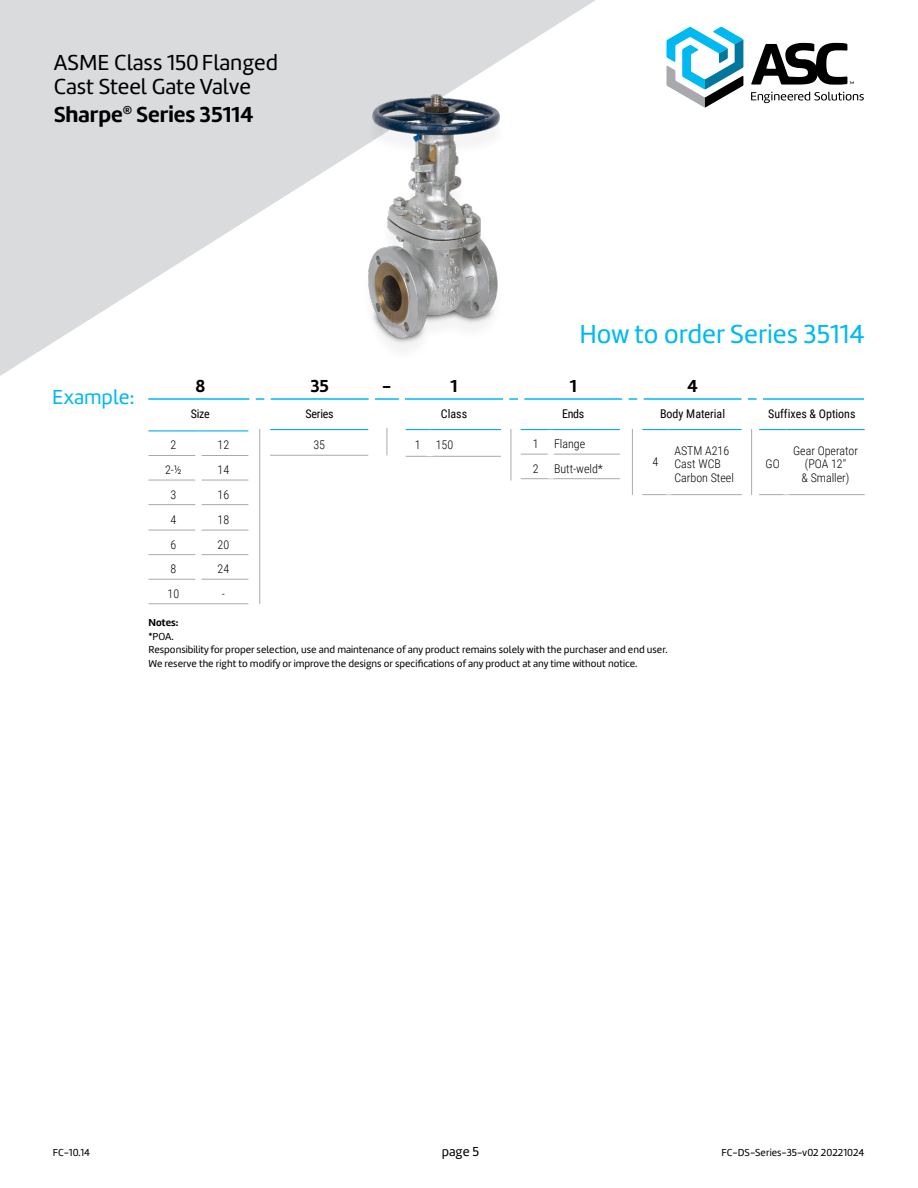
<style>
.page{position:relative;width:918px;height:1188px;background:#fff}
.page>*{position:absolute;margin:0;border:0;box-sizing:border-box;transform-origin:0 0}
.Figure_Descriptive{font:27px "Marine";color:#00b9f1}
.t1{font:22.5px/24px "Marine";color:#000}
.Figure_Descriptive-2{font:700 22.5px "Marine";color:#000}
.Figure_Descriptive-3{font:21px "Marine";color:#00b9f1}
.MS_Descriptive_-_Ins{font:700 18px "Marine";color:#000}
.Submittal_Code_Date{font:13.5px "Marine";color:#000}
.t2{font:300 12px/13.5px "Roboto Condensed";color:#000}
.t3{font:12px "Roboto Condensed";color:#000}
.Notes_Copy{font:10.5px/13.5px "Marine";color:#000}
.Submittal_Code_Date-2{font:10.5px "Marine";color:#000}
.s1{font-weight:700}
</style>
<div class="page">
<svg style="left:751px;top:43px;width:113px;height:60px"></svg>
<svg style="left:667px;top:27px;width:76px;height:80px"></svg>
<svg style="left:0;top:0;width:596px;height:376px;fill:#dadbdc"></svg>
<svg style="left:406px;top:456px;width:24px;height:1px"></svg>
<hr style="left:430px;top:456px;width:71px;height:1px;background:#a7a9ac">
<svg style="left:406px;top:429px;width:24px;height:1px"></svg>
<hr style="left:430px;top:429px;width:71px;height:1px;background:#00aeef">
<svg style="left:521px;top:430px;width:99px;height:25px"></svg>
<hr style="left:521px;top:478px;width:30px;height:1px;background:#a7a9ac">
<hr style="left:521px;top:429px;width:30px;height:1px;background:#00aeef">
<hr style="left:551px;top:429px;width:69px;height:1px;background:#00aeef">
<hr style="left:554px;top:454px;width:66px;height:1px;background:#a7a9ac">
<hr style="left:551px;top:478px;width:69px;height:1px;background:#a7a9ac">
<div style="left:548px;top:430px;width:6px;height:24px;background:#fff"></div>
<div style="left:548px;top:454px;width:6px;height:25px;background:#fff"></div>
<hr style="left:270px;top:455px;width:98px;height:1px;background:#a7a9ac">
<hr style="left:270px;top:429px;width:98px;height:1px;background:#00aeef">
<hr style="left:259px;top:429px;width:1px;height:175px;background:#a7a9ac">
<svg style="left:387px;top:428px;width:1px;height:27px"></svg>
<hr style="left:632px;top:429px;width:1px;height:66px;background:#a7a9ac">
<hr style="left:511px;top:429px;width:1px;height:52px;background:#a7a9ac">
<svg style="left:642px;top:494px;width:27px;height:1px"></svg>
<hr style="left:669px;top:494px;width:73px;height:1px;background:#a7a9ac">
<svg style="left:642px;top:429px;width:27px;height:1px"></svg>
<hr style="left:669px;top:429px;width:73px;height:1px;background:#00aeef">
<hr style="left:751px;top:429px;width:1px;height:66px;background:#a7a9ac">
<svg style="left:759px;top:494px;width:27px;height:1px"></svg>
<hr style="left:786px;top:494px;width:79px;height:1px;background:#a7a9ac">
<svg style="left:759px;top:429px;width:27px;height:1px"></svg>
<hr style="left:786px;top:429px;width:79px;height:1px;background:#00aeef">
<hr style="left:148px;top:455px;width:47px;height:1px;background:#a7a9ac">
<hr style="left:201px;top:455px;width:47px;height:1px;background:#a7a9ac">
<hr style="left:148px;top:480px;width:47px;height:1px;background:#a7a9ac">
<hr style="left:201px;top:480px;width:47px;height:1px;background:#a7a9ac">
<hr style="left:148px;top:504px;width:47px;height:1px;background:#a7a9ac">
<hr style="left:201px;top:504px;width:47px;height:1px;background:#a7a9ac">
<hr style="left:148px;top:530px;width:47px;height:1px;background:#a7a9ac">
<hr style="left:201px;top:530px;width:47px;height:1px;background:#a7a9ac">
<hr style="left:148px;top:554px;width:47px;height:1px;background:#a7a9ac">
<hr style="left:201px;top:554px;width:47px;height:1px;background:#a7a9ac">
<hr style="left:148px;top:579px;width:47px;height:1px;background:#a7a9ac">
<hr style="left:201px;top:579px;width:47px;height:1px;background:#a7a9ac">
<hr style="left:148px;top:604px;width:50px;height:1px;background:#a7a9ac">
<hr style="left:198px;top:604px;width:50px;height:1px;background:#a7a9ac">
<hr style="left:148px;top:430px;width:50px;height:1px;background:#00aeef">
<hr style="left:198px;top:430px;width:50px;height:1px;background:#00aeef">
<div style="left:360px;top:101px;width:146px;height:263px;background:#fff"></div>
<img style="left:365px;top:94px;width:136px;height:255px">
<hr style="left:148px;top:398px;width:101px;height:2px;background:#00b9f1">
<svg style="left:255px;top:398px;width:10px;height:2px"></svg>
<hr style="left:271px;top:398px;width:98px;height:2px;background:#00b9f1">
<hr style="left:375px;top:398px;width:24px;height:2px;background:#00b9f1">
<hr style="left:405px;top:398px;width:98px;height:2px;background:#00b9f1">
<svg style="left:509px;top:398px;width:9px;height:2px"></svg>
<hr style="left:524px;top:398px;width:98px;height:2px;background:#00b9f1">
<svg style="left:628px;top:398px;width:9px;height:2px"></svg>
<hr style="left:643px;top:398px;width:99px;height:2px;background:#00b9f1">
<svg style="left:748px;top:398px;width:9px;height:2px"></svg>
<hr style="left:763px;top:398px;width:101px;height:2px;background:#00b9f1">
<div style="left:249px;top:372px;width:6px;height:27px;background:#fff"></div>
<div style="left:265px;top:372px;width:6px;height:27px;background:#fff"></div>
<div style="left:369px;top:372px;width:6px;height:27px;background:#fff"></div>
<div style="left:399px;top:372px;width:6px;height:27px;background:#fff"></div>
<div style="left:503px;top:372px;width:6px;height:27px;background:#fff"></div>
<div style="left:518px;top:372px;width:6px;height:27px;background:#fff"></div>
<p class="t1" style="left:54px;top:51px;width:226px">ASME Class 150Flanged<br>Cast Steel Gate Valve</p>
<p class="Figure_Descriptive-2" style="left:54px;top:100px;width:201px">Sharpe<sup>®</sup> Series 35114</p>
<p class="Figure_Descriptive" style="left:579px;top:317px;width:287px">How to order Series 35114</p>
<p class="Figure_Descriptive-3" style="left:52px;top:384px;width:84px">Example:</p>
<p class="MS_Descriptive_-_Ins" style="left:195px;top:374px;width:11px">8</p>
<p class="MS_Descriptive_-_Ins" style="left:310px;top:374px;width:20px">35</p>
<p class="MS_Descriptive_-_Ins" style="left:382px;top:374px;width:11px">-</p>
<p class="MS_Descriptive_-_Ins" style="left:451px;top:374px;width:9px">1</p>
<p class="MS_Descriptive_-_Ins" style="left:570px;top:374px;width:9px">1</p>
<p class="MS_Descriptive_-_Ins" style="left:687px;top:374px;width:12px">4</p>
<p class="t3" style="left:191px;top:405px;width:21px">Size</p>
<p class="t3" style="left:306px;top:405px;width:30px">Series</p>
<p class="t3" style="left:441px;top:405px;width:28px">Class</p>
<p class="t3" style="left:562px;top:405px;width:24px">Ends</p>
<p class="t3" style="left:660px;top:405px;width:67px">Body Material</p>
<p class="t3" style="left:768px;top:405px;width:89px">Suffixes &amp; Options</p>
<p class="t2" style="left:171px;top:438px;width:7px">2</p>
<p class="t2" style="left:218px;top:438px;width:13px">12</p>
<p class="t2" style="left:165px;top:463px;width:18px">2-½</p>
<p class="t2" style="left:218px;top:463px;width:13px">14</p>
<p class="t2" style="left:171px;top:487px;width:7px">3</p>
<p class="t2" style="left:218px;top:487px;width:13px">16</p>
<p class="t2" style="left:171px;top:512px;width:7px">4</p>
<p class="t2" style="left:218px;top:512px;width:13px">18</p>
<p class="t2" style="left:171px;top:537px;width:7px">6</p>
<p class="t2" style="left:218px;top:537px;width:13px">20</p>
<p class="t2" style="left:171px;top:562px;width:7px">8</p>
<p class="t2" style="left:218px;top:562px;width:13px">24</p>
<p class="t2" style="left:168px;top:586px;width:13px">10</p>
<p class="t2" style="left:222px;top:586px;width:5px">-</p>
<p class="t2" style="left:313px;top:437px;width:13px">35</p>
<p class="t2" style="left:415px;top:438px;width:7px">1</p>
<p class="t2" style="left:436px;top:438px;width:19px">150</p>
<p class="t2" style="left:533px;top:437px;width:7px">1</p>
<p class="t2" style="left:554px;top:437px;width:33px">Flange</p>
<p class="t2" style="left:533px;top:461px;width:7px">2</p>
<p class="t2" style="left:554px;top:461px;width:51px">Butt-weld*</p>
<p class="t2" style="left:653px;top:454px;width:7px">4</p>
<p class="t2" style="left:675px;top:443px;width:61px">ASTM A216<br>Cast WCB<br>Carbon Steel</p>
<p class="Notes_Copy" style="left:148px;top:616px;width:521px"><span class="s1">Notes:<br></span>*POA.<br>Responsibility for proper selection, use and maintenance of any product remains solely with the purchaser and end user.<br>We reserve the right to modify or improve the designs or specifications of any product at any time without notice.</p>
<p class="t2" style="left:766px;top:457px;width:16px">GO</p>
<p class="t2" style="left:793px;top:443px;width:66px">Gear Operator</p>
<p class="t2" style="left:802px;top:457px;width:49px">(POA 12" &amp; Smaller)</p>
<p class="Submittal_Code_Date-2" style="left:53px;top:1146px;width:39px">FC-10.14</p>
<p class="Submittal_Code_Date" style="left:442px;top:1143px;width:39px">page 5</p>
<p class="Submittal_Code_Date-2" style="left:721px;top:1146px;width:144px">FC-DS-Series-35-v02 20221024</p>
</div>
